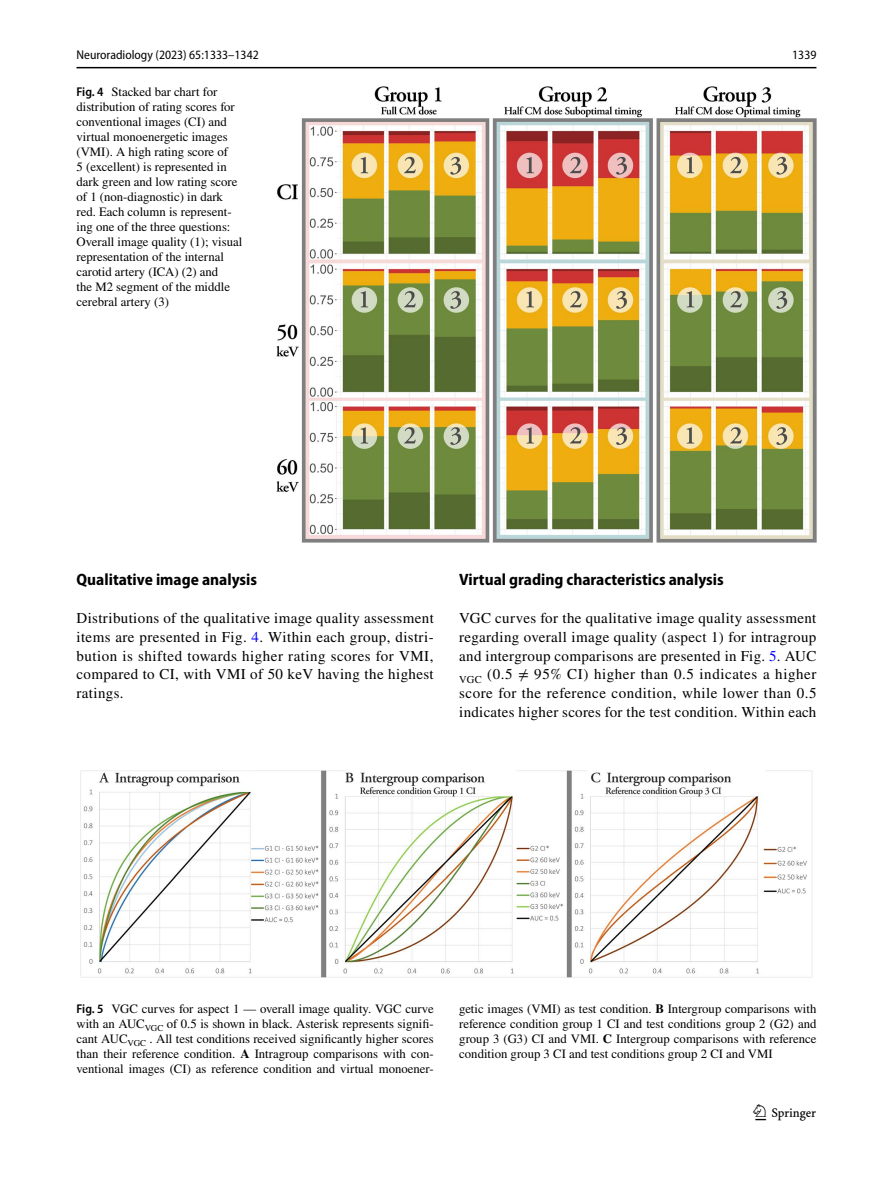
<style>
.page{position:relative;width:893px;height:1187px;background:#fff}
.page>*{position:absolute;margin:0;border:0;box-sizing:border-box;transform-origin:0 0}
.t1{font:22.5px "Springnew Regular 3";color:#000}
.t2{font:700 semi-condensed 16.5px "Myriad Pro";color:#000}
.t3{font:15px/18.8px "STIX";letter-spacing:.02em;color:#000;text-align:justify}
.t4{font:12.75px/15px "STIX";color:#000;text-align:justify}
.t5{font:semi-condensed 12.75px "Myriad Pro";color:#000}
.s1{font-family:"Myriad Pro";font-weight:600;font-stretch:semi-condensed}
.s2{color:#00f}
.s3{font-weight:700}
</style>
<div class="page">
<hr style="left:77px;top:67px;width:739px;height:1px;background:#000">
<img style="left:276px;top:87px;width:540px;height:456px">
<img style="left:81px;top:770px;width:731px;height:207px">
<p class="t5" style="left:77px;top:48px;width:184px">Neuroradiology (2023) 65:1333–1342</p>
<p class="t5" style="left:792px;top:48px;width:26px">1339</p>
<p class="t4" style="left:77px;top:85px;width:167px;text-align:left"><span class="s1">Fig. 4</span> Stacked bar chart for distribution of rating scores for conventional images (CI) and virtual monoenergetic images (VMI). A high rating score of<br>5 (excellent) is represented in dark green and low rating score of 1 (non-diagnostic) in dark red. Each column is represent&shy;ing one of the three questions:<br>Overall image quality (1); visual representation of the internal carotid artery (ICA) (2) and<br>the M2 segment of the middle cerebral artery (3)</p>
<p class="t2" style="left:77px;top:570px;width:182px">Qualitative image analysis</p>
<p class="t3" style="left:77px;top:609px;width:359px">Distributions of the qualitative image quality assessment items are presented in Fig. <span class="s2">4</span>. Within each group, distri&shy;bution is shifted towards higher rating scores for VMI, compared to CI, with VMI of 50 keV having the highest ratings.</p>
<p class="t2" style="left:459px;top:570px;width:266px">Virtual grading characteristics analysis</p>
<p class="t3" style="left:459px;top:609px;width:359px">VGC curves for the qualitative image quality assessment regarding overall image quality (aspect 1) for intragroup and intergroup comparisons are presented in Fig. <span class="s2">5</span>. AUC <sub>VGC</sub> (0.5 ≠ 95% CI) higher than 0.5 indicates a higher score for the reference condition, while lower than 0.5 indicates higher scores for the test condition. Within each</p>
<p class="t4" style="left:77px;top:1001px;width:359px"><span class="s1">Fig. 5</span> VGC curves for aspect 1 — overall image quality. VGC curve with an AUC<sub>VGC</sub> of 0.5 is shown in black. Asterisk represents signifi&shy;cant AUC<sub>VGC</sub> . All test conditions received significantly higher scores than their reference condition. <span class="s3">A</span> Intragroup comparisons with con&shy;ventional images (CI) as reference condition and virtual monoener-</p>
<p class="t4" style="left:459px;top:1001px;width:359px">getic images (VMI) as test condition. <span class="s3">B</span> Intergroup comparisons with reference condition group 1 CI and test conditions group 2 (G2) and group 3 (G3) CI and VMI. <span class="s3">C</span> Intergroup comparisons with reference condition group 3 CI and test conditions group 2 CI and VMI</p>
<h1 class="t1" style="left:755px;top:1104px;width:62px">1 3</h1>
</div>
